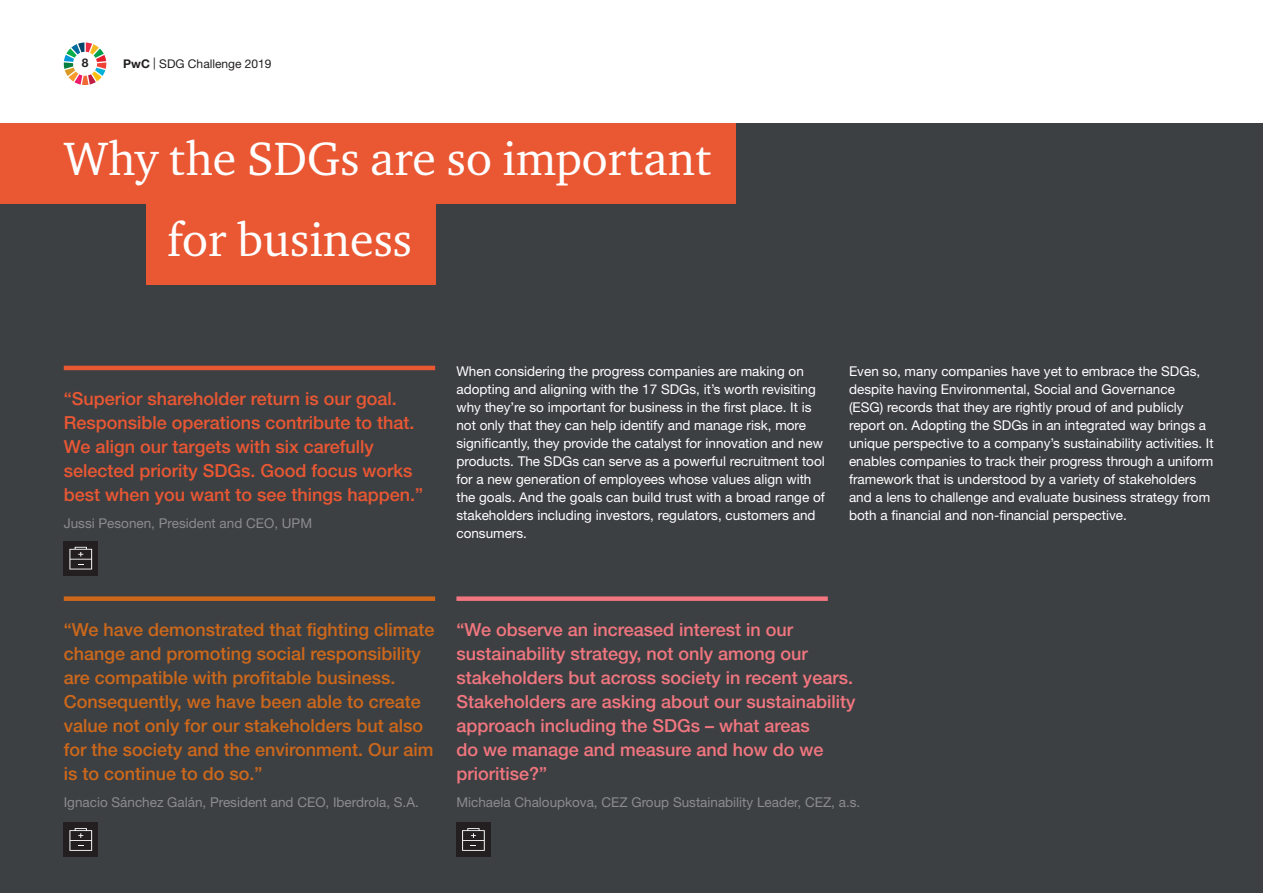
<style>
.page{position:relative;width:1263px;height:893px;background:#fff}
.page>*{position:absolute;margin:0;border:0;box-sizing:border-box;transform-origin:0 0}
.t1{font:48px/80.8px "Charter ITC";color:#fff}
.t2{font:500 18px/24px "Helvetica Neue";color:#cd681b}
.t3{font:500 18px/24px "Helvetica Neue";color:#f2767f}
.t4{font:500 18px/24px "Helvetica Neue";color:#ea5733}
.t5{font:13.5px/18px "Helvetica Neue";color:#fff}
.t6{font:13.5px "Helvetica Neue";color:#8a8c8f}
.t7{font:12px "Helvetica Neue";color:#231f20}
.t8{font:700 12px "Helvetica Neue";color:#231f20}
.s1{font-weight:700}
</style>
<div class="page">
<div style="left:0;top:123px;width:1263px;height:770px;background:#3d4043"></div>
<div style="left:0;top:123px;width:736px;height:81px;background:#ea5733"></div>
<div style="left:146px;top:204px;width:289px;height:81px;background:#ea5733"></div>
<svg style="left:64px;top:43px;width:42px;height:42px"></svg>
<div style="left:64px;top:541px;width:34px;height:34px;background:#231f20"></div>
<svg style="left:69px;top:547px;width:23px;height:22px"></svg>
<div style="left:64px;top:596px;width:371px;height:5px;background:#cd681b"></div>
<div style="left:64px;top:822px;width:34px;height:34px;background:#231f20"></div>
<svg style="left:69px;top:828px;width:23px;height:23px"></svg>
<div style="left:456px;top:596px;width:372px;height:5px;background:#f2767f"></div>
<div style="left:456px;top:822px;width:34px;height:34px;background:#231f20"></div>
<svg style="left:462px;top:828px;width:23px;height:23px"></svg>
<hr style="left:64px;top:366px;width:371px;height:4px;background:#ea5733">
<p class="t8" style="left:82px;top:55px;width:8px">8</p>
<p class="t7" style="left:123px;top:57px;width:150px"><span class="s1">PwC</span> | SDG Challenge 2019</p>
<h1 class="t1" style="left:167px;top:118px;width:545px;text-indent:-103px">Why the SDGs are so important for business</h1>
<h2 class="t4" style="left:64px;top:387px;width:361px">“Superior shareholder return is our goal.<br>Responsible operations contribute to that.<br>We align our targets with six carefully selected priority SDGs. Good focus works best when you want to see things happen.”</h2>
<p class="t6" style="left:64px;top:515px;width:250px">Jussi Pesonen, President and CEO, UPM</p>
<p class="t5" style="left:456px;top:362px;width:370px">When considering the progress companies are making on adopting and aligning with the 17 SDGs, it’s worth revisiting why they’re so important for business in the first place. It is not only that they can help identify and manage risk, more significantly, they provide the catalyst for innovation and new products. The SDGs can serve as a powerful recruitment tool for a new generation of employees whose values align with the goals. And the goals can build trust with a broad range of stakeholders including investors, regulators, customers and consumers.</p>
<p class="t5" style="left:849px;top:362px;width:366px">Even so, many companies have yet to embrace the SDGs, despite having Environmental, Social and Governance<br>(ESG) records that they are rightly proud of and publicly report on. Adopting the SDGs in an integrated way brings a unique perspective to a company’s sustainability activities. It enables companies to track their progress through a uniform framework that is understood by a variety of stakeholders and a lens to challenge and evaluate business strategy from both a financial and non-financial perspective.</p>
<p class="t2" style="left:64px;top:618px;width:372px">“We have demonstrated that fighting climate change and promoting social responsibility are compatible with profitable business.<br>Consequently, we have been able to create value not only for our stakeholders but also for the society and the environment. Our aim is to continue to do so.”</p>
<p class="t6" style="left:64px;top:794px;width:357px">Ignacio Sánchez Galán, President and CEO, Iberdrola, S.A.</p>
<p class="t3" style="left:456px;top:618px;width:401px">“We observe an increased interest in our sustainability strategy, not only among our stakeholders but across society in recent years.<br>Stakeholders are asking about our sustainability approach including the SDGs – what areas<br>do we manage and measure and how do we prioritise?”</p>
<p class="t6" style="left:456px;top:794px;width:405px">Michaela Chaloupkova, CEZ Group Sustainability Leader, CEZ, a.s.</p>
</div>
